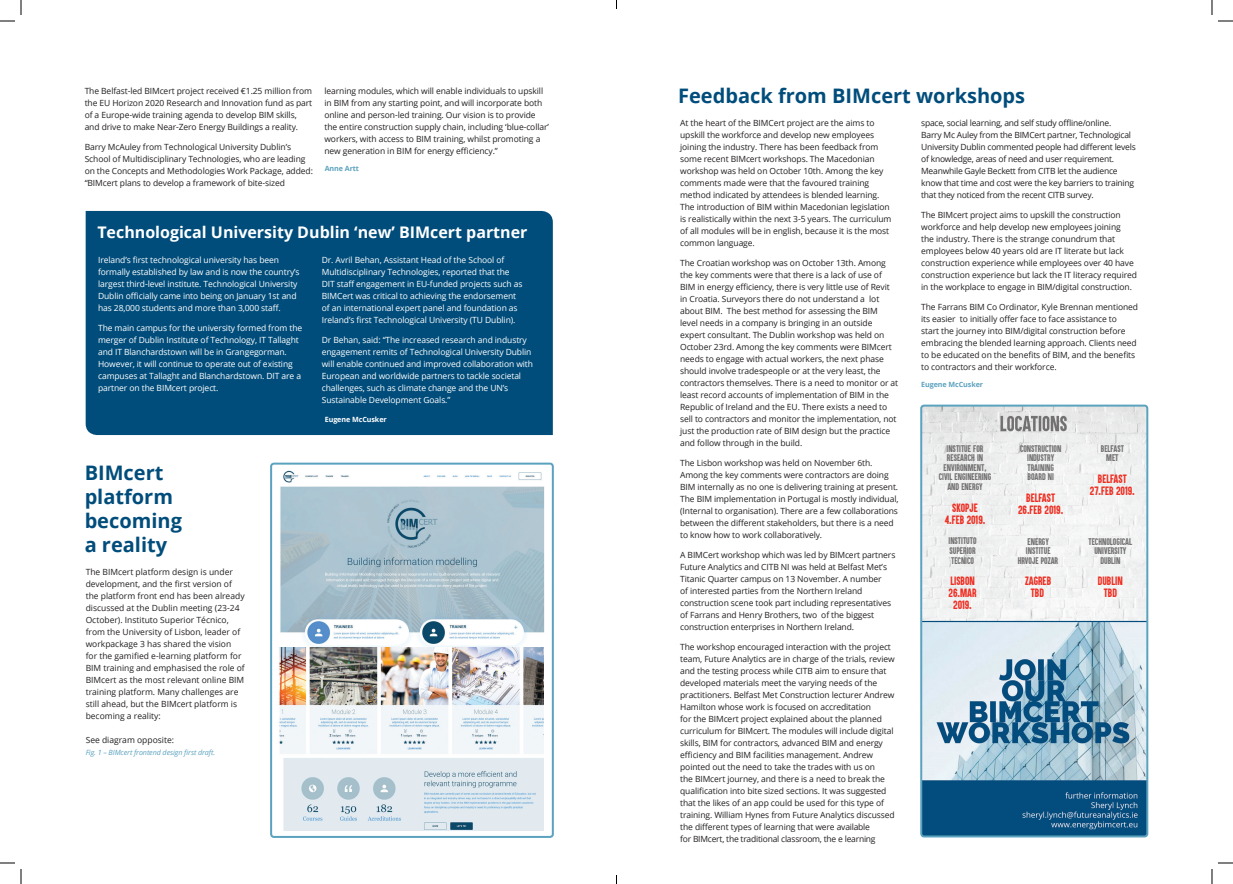
<style>
.page{position:relative;width:1233px;height:884px;background:#fff}
.page>*{position:absolute;margin:0;border:0;box-sizing:border-box;transform-origin:0 0}
.t1{font:700 20px/24px "Open Sans";color:#004d7b}
.t2{font:700 16px "Open Sans";color:#fff}
.t3{font:10px/12px "Aku&Kamu";color:#ee2e22;text-align:center}
.t4{font:8.5px/12px "Open Sans";letter-spacing:-.01em;color:#231f20}
.t5{font:8.5px/12px "Open Sans";letter-spacing:-.01em;color:#fff}
.t6{font:8px/9.6px "Aku&Kamu";color:#737172;text-align:center}
.t7{font:italic 7.2px "Open Sans";letter-spacing:-.01em;color:#5ba2bf}
.t8{font:700 7.2px "Open Sans";letter-spacing:-.01em;color:#5ba2bf}
.t9{font:700 7.2px "Open Sans";letter-spacing:-.01em;color:#fff}
</style>
<div class="page">
<img style="left:923px;top:408px;width:222px;height:426px">
<div style="left:920px;top:405px;width:228px;height:432px;border:2px solid #5ba2bf;border-radius:3px"></div>
<div style="left:86px;top:211px;width:467px;height:224px;background:#004d7b"></div>
<div style="left:270px;top:463px;width:284px;height:375px;border:2px solid #5ba2bf;border-radius:3px"></div>
<img style="left:279px;top:470px;width:266px;height:178px">
<img style="left:279px;top:648px;width:264px;height:182px">
<svg style="left:1218px;top:20px;width:15px;height:2px"></svg>
<svg style="left:1218px;top:862px;width:15px;height:2px"></svg>
<svg style="left:0;top:0;width:22px;height:22px"></svg>
<svg style="left:0;top:862px;width:22px;height:22px"></svg>
<svg style="left:1211px;top:0;width:1px;height:15px"></svg>
<svg style="left:1211px;top:869px;width:1px;height:15px"></svg>
<p class="t4" style="left:324px;top:85px;width:226px">learning modules, which will enable individuals to upskill in BIM from any starting point, and will incorporate both online and person-led training. Our vision is to provide the entire construction supply chain, including ‘blue-collar’ workers, with access to BIM training, whilst promoting a new generation in BIM for energy efficiency.”</p>
<p class="t1" style="left:678px;top:83px;width:348px">Feedback from BIMcert workshops</p>
<p class="t4" style="left:85px;top:85px;width:229px">The Belfast-led BIMcert project received €1.25 million from the EU Horizon 2020 Research and Innovation fund as part of a Europe-wide training agenda to develop BIM skills, and drive to make Near-Zero Energy Buildings a reality.</p>
<p class="t4" style="left:85px;top:141px;width:230px">Barry McAuley from Technological University Dublin’s<br>School of Multidisciplinary Technologies, who are leading on the Concepts and Methodologies Work Package, added:</p>
<p class="t4" style="left:85px;top:177px;width:202px">“BIMcert plans to develop a framework of bite-sized</p>
<p class="t4" style="left:921px;top:116px;width:216px">space, social learning, and self study offline/online.<br>Barry Mc Auley from the BIMCert partner, Technological University Dublin commented people had different levels of knowledge, areas of need and user requirement.<br>Meanwhile Gayle Beckett from CITB let the audience know that time and cost were the key barriers to training that they noticed from the recent CITB survey.</p>
<p class="t4" style="left:921px;top:208px;width:217px">The BIMcert project aims to upskill the construction workforce and help develop new employees joining<br>the industry. There is the strange conundrum that employees below 40 years old are IT literate but lack construction experience while employees over 40 have construction experience but lack the IT literacy required in the workplace to engage in BIM/digital construction.</p>
<p class="t4" style="left:921px;top:300px;width:218px">The Farrans BIM Co Ordinator, Kyle Brennan mentioned its easier to initially offer face to face assistance to<br>start the journey into BIM/digital construction before embracing the blended learning approach. Clients need to be educated on the benefits of BIM, and the benefits to contractors and their workforce.</p>
<p class="t4" style="left:680px;top:116px;width:213px">At the heart of the BIMCert project are the aims to upskill the workforce and develop new employees joining the industry. There has been feedback from some recent BIMcert workshops. The Macedonian workshop was held on October 10th. Among the key comments made were that the favoured training method indicated by attendees is blended learning.<br>The introduction of BIM within Macedonian legislation is realistically within the next 3-5 years. The curriculum of all modules will be in english, because it is the most common language.</p>
<p class="t4" style="left:680px;top:256px;width:220px">The Croatian workshop was on October 13th. Among the key comments were that there is a lack of use of BIM in energy efficiency, there is very little use of Revit in Croatia. Surveyors there do not understand a lot about BIM. The best method for assessing the BIM<br>level needs in a company is bringing in an outside expert consultant. The Dublin workshop was held on October 23rd. Among the key comments were BIMcert needs to engage with actual workers, the next phase should involve tradespeople or at the very least, the contractors themselves. There is a need to monitor or at least record accounts of implementation of BIM in the Republic of Ireland and the EU. There exists a need to sell to contractors and monitor the implementation, not just the production rate of BIM design but the practice and follow through in the build.</p>
<p class="t4" style="left:680px;top:456px;width:220px">The Lisbon workshop was held on November 6th.<br>Among the key comments were contractors are doing BIM internally as no one is delivering training at present.<br>The BIM implementation in Portugal is mostly individual, (Internal to organisation). There are a few collaborations between the different stakeholders, but there is a need to know how to work collaboratively.</p>
<p class="t4" style="left:680px;top:548px;width:217px">A BIMCert workshop which was led by BIMcert partners Future Analytics and CITB NI was held at Belfast Met’s Titanic Quarter campus on 13 November. A number<br>of interested parties from the Northern Ireland construction scene took part including representatives of Farrans and Henry Brothers, two of the biggest construction enterprises in Northern Ireland.</p>
<p class="t4" style="left:680px;top:640px;width:216px">The workshop encouraged interaction with the project team, Future Analytics are in charge of the trials, review and the testing process while CITB aim to ensure that developed materials meet the varying needs of the practitioners. Belfast Met Construction lecturer Andrew Hamilton whose work is focused on accreditation<br>for the BIMcert project explained about the planned curriculum for BIMcert. The modules will include digital skills, BIM for contractors, advanced BIM and energy efficiency and BIM facilities management. Andrew pointed out the need to take the trades with us on<br>the BIMcert journey, and there is a need to break the qualification into bite sized sections. It was suggested that the likes of an app could be used for this type of training. William Hynes from Future Analytics discussed the different types of learning that were available<br>for BIMcert, the traditional classroom, the e learning</p>
<p class="t8" style="left:325px;top:164px;width:36px">Anne Artt</p>
<p class="t2" style="left:97px;top:221px;width:431px">Technological University Dublin ‘new’ BIMcert partner</p>
<p class="t5" style="left:98px;top:254px;width:203px">Ireland’s first technological university has been formally established by law and is now the country’s largest third-level institute. Technological University Dublin officially came into being on January 1st and has 28,000 students and more than 3,000 staff.</p>
<p class="t5" style="left:98px;top:322px;width:206px">The main campus for the university formed from the merger of Dublin Institute of Technology, IT Tallaght and IT Blanchardstown will be in Grangegorman.<br>However, it will continue to operate out of existing campuses at Tallaght and Blanchardstown. DIT are a partner on the BIMcert project.</p>
<p class="t5" style="left:322px;top:254px;width:202px">Dr. Avril Behan, Assistant Head of the School of Multidisciplinary Technologies, reported that the DIT staff engagement in EU-funded projects such as BIMCert was critical to achieving the endorsement of an international expert panel and foundation as Ireland’s first Technological University (TU Dublin).</p>
<p class="t5" style="left:322px;top:334px;width:213px">Dr Behan, said: “The increased research and industry engagement remits of Technological University Dublin will enable continued and improved collaboration with European and worldwide partners to tackle societal challenges, such as climate change and the UN’s Sustainable Development Goals.”</p>
<p class="t8" style="left:921px;top:379px;width:64px">Eugene McCusker</p>
<p class="t9" style="left:325px;top:414px;width:64px">Eugene McCusker</p>
<p class="t6" style="left:946px;top:443px;width:39px">INSTITUE FOR</p>
<p class="t6" style="left:947px;top:453px;width:38px">RESEARCH IN</p>
<p class="t6" style="left:943px;top:463px;width:44px">ENVIRONMENT,</p>
<p class="t6" style="left:938px;top:472px;width:54px">CIVIL ENGINEERING</p>
<p class="t6" style="left:947px;top:482px;width:37px">AND ENERGY</p>
<p class="t3" style="left:952px;top:501px;width:27px">SKOPJE</p>
<p class="t3" style="left:944px;top:513px;width:42px">4.FEB 2019.</p>
<p class="t6" style="left:948px;top:536px;width:30px;text-align:left">INSTITUTO<br>SUPERIOR<br>TECNICO</p>
<p class="t3" style="left:950px;top:575px;width:26px">LISBON</p>
<p class="t3" style="left:948px;top:587px;width:30px">26.MAR<br>2019.</p>
<p class="t6" style="left:1020px;top:443px;width:43px">CONSTRUCTION<br>INDUSTRY<br>TRAINING</p>
<p class="t6" style="left:1027px;top:472px;width:28px">BOARD NI</p>
<p class="t3" style="left:1026px;top:492px;width:30px">BELFAST</p>
<p class="t3" style="left:1018px;top:504px;width:47px">26.FEB 2019.</p>
<p class="t6" style="left:1100px;top:443px;width:25px">BELFAST</p>
<p class="t6" style="left:1106px;top:453px;width:14px">MET</p>
<p class="t3" style="left:1098px;top:473px;width:30px">BELFAST</p>
<p class="t3" style="left:1090px;top:485px;width:46px">27.FEB 2019.</p>
<p class="t1" style="left:85px;top:460px;width:80px">BIMcert</p>
<p class="t1" style="left:85px;top:484px;width:99px">platform becoming a reality</p>
<p class="t4" style="left:86px;top:566px;width:161px">The BIMcert platform design is under development, and the first version of the platform front end has been already discussed at the Dublin meeting (23-24<br>October). Instituto Superior Técnico, from the University of Lisbon, leader of workpackage 3 has shared the vision for the gamified e-learning platform for BIM training and emphasised the role of BIMcert as the most relevant online BIM training platform. Many challenges are still ahead, but the BIMcert platform is becoming a reality:</p>
<p class="t4" style="left:86px;top:734px;width:90px">See diagram opposite:</p>
<p class="t7" style="left:86px;top:748px;width:131px">Fig. 1 – BIMcert frontend design first draft.</p>
<p class="t6" style="left:1088px;top:536px;width:45px">TECHNOLOGICAL<br>UNIVERSITY</p>
<p class="t6" style="left:1100px;top:556px;width:21px">DUBLIN</p>
<p class="t3" style="left:1098px;top:575px;width:26px">DUBLIN</p>
<p class="t3" style="left:1104px;top:587px;width:14px">TBD</p>
<p class="t6" style="left:1026px;top:536px;width:26px;text-align:left">ENERGY<br>INSTITUE</p>
<p class="t6" style="left:1017px;top:556px;width:42px">HRVOJE POZAR</p>
<p class="t3" style="left:1025px;top:575px;width:27px">ZAGREB</p>
<p class="t3" style="left:1031px;top:587px;width:14px">TBD</p>
</div>
